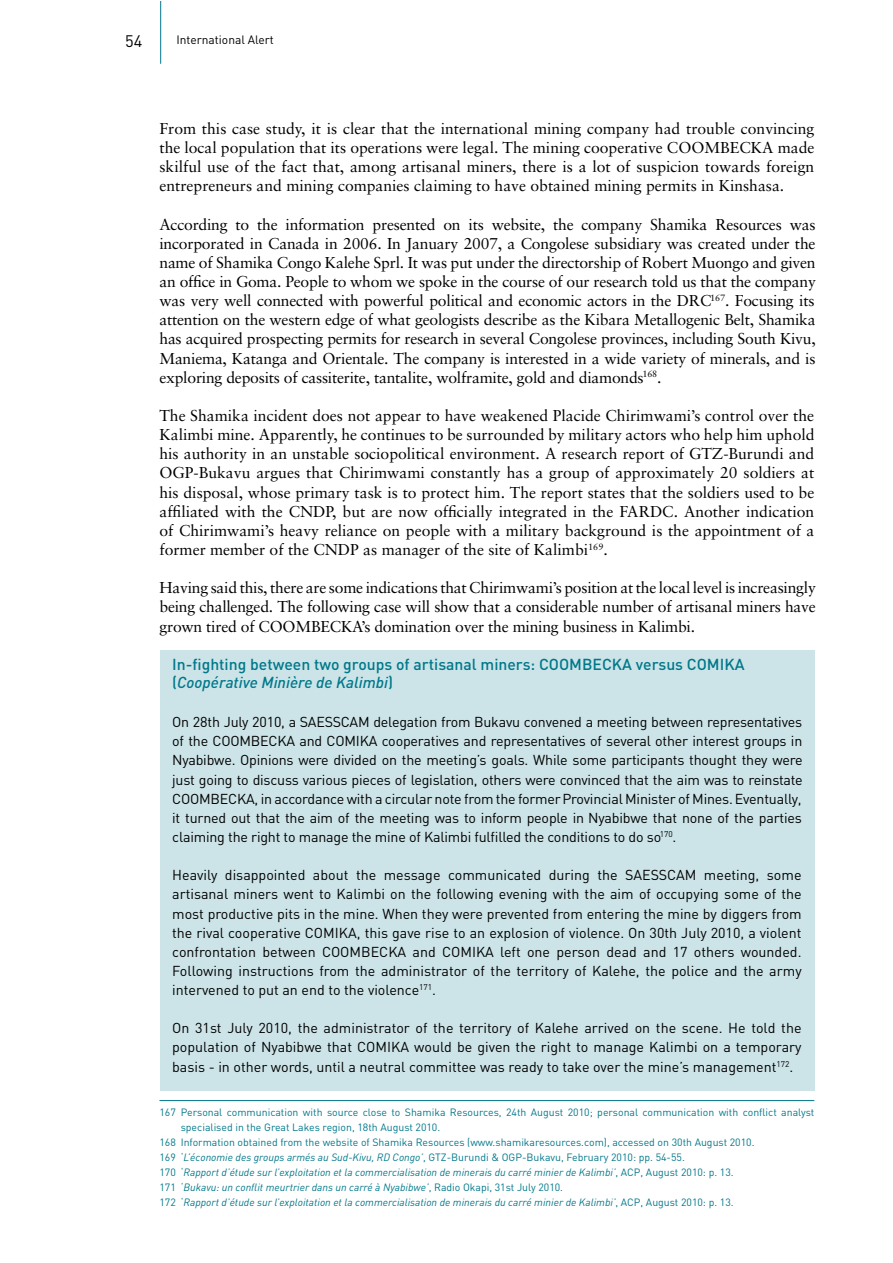
<style>
.page{position:relative;width:893px;height:1263px;background:#fff}
.page>*{position:absolute;margin:0;border:0;box-sizing:border-box;transform-origin:0 0}
.t1{font:16.5px "DIN";color:#000}
.t2{font:15.75px/19.2px "Sabon";letter-spacing:-.005em;color:#000;text-align:justify}
.t3{font:500 15.75px/18px "DIN";color:#00788a}
.t4{font:14.25px/19.2px "DIN";color:#000;text-align:justify}
.t5{font:12px "DIN";color:#000}
.t6{font:10.5px "DIN";color:#00788a}
.t7{font:italic 10.5px "DIN";color:#00788a}
.s1{font-style:italic}
.s2{font-style:normal}
</style>
<div class="page">
<div style="left:160px;top:651px;width:654px;height:440px;background:#cce4e8"></div>
<hr style="left:160px;top:1px;width:1px;height:63px;background:#00788a">
<hr style="left:159px;top:1100px;width:655px;height:1px;background:#00788a">
<p class="t1" style="left:125px;top:31px;width:19px">54</p>
<p class="t5" style="left:176px;top:32px;width:99px">International Alert</p>
<p class="t2" style="left:159px;top:119px;width:656px">From this case study, it is clear that the international mining company had trouble convincing the local population that its operations were legal. The mining cooperative COOMBECKA made skilful use of the fact that, among artisanal miners, there is a lot of suspicion towards foreign entrepreneurs and mining companies claiming to have obtained mining permits in Kinshasa.</p>
<p class="t2" style="left:159px;top:214px;width:658px">According to the information presented on its website, the company Shamika Resources was incorporated in Canada in 2006. In January 2007, a Congolese subsidiary was created under the name of Shamika Congo Kalehe Sprl. It was put under the directorship of Robert Muongo and given an office in Goma. People to whom we spoke in the course of our research told us that the company was very well connected with powerful political and economic actors in the DRC<sup>167</sup>. Focusing its attention on the western edge of what geologists describe as the Kibara Metallogenic Belt, Shamika has acquired prospecting permits for research in several Congolese provinces, including South Kivu, Maniema, Katanga and Orientale. The company is interested in a wide variety of minerals, and is exploring deposits of cassiterite, tantalite, wolframite, gold and diamonds<sup>168</sup>.</p>
<p class="t2" style="left:159px;top:406px;width:657px">The Shamika incident does not appear to have weakened Placide Chirimwami’s control over the Kalimbi mine. Apparently, he continues to be surrounded by military actors who help him uphold his authority in an unstable sociopolitical environment. A research report of GTZ-Burundi and OGP-Bukavu argues that Chirimwami constantly has a group of approximately 20 soldiers at his disposal, whose primary task is to protect him. The report states that the soldiers used to be affiliated with the CNDP, but are now officially integrated in the FARDC. Another indication of Chirimwami’s heavy reliance on people with a military background is the appointment of a former member of the CNDP as manager of the site of Kalimbi<sup>169</sup>.</p>
<p class="t2" style="left:159px;top:578px;width:658px">Having said this, there are some indications that Chirimwami’s position at the local level is increasingly being challenged. The following case will show that a considerable number of artisanal miners have grown tired of COOMBECKA’s domination over the mining business in Kalimbi.</p>
<p class="t3" style="left:172px;top:654px;width:574px">In-fighting between two groups of artisanal miners: COOMBECKA versus COMIKA (<span class="s1">Coopérative Minière de Kalimbi</span>)</p>
<p class="t4" style="left:172px;top:712px;width:632px">On 28th July 2010, a SAESSCAM delegation from Bukavu convened a meeting between representatives of the COOMBECKA and COMIKA cooperatives and representatives of several other interest groups in Nyabibwe. Opinions were divided on the meeting’s goals. While some participants thought they were just going to discuss various pieces of legislation, others were convinced that the aim was to reinstate COOMBECKA, in accordance with a circular note from the former Provincial Minister of Mines. Eventually, it turned out that the aim of the meeting was to inform people in Nyabibwe that none of the parties claiming the right to manage the mine of Kalimbi fulfilled the conditions to do so<sup>170</sup>.</p>
<p class="t4" style="left:172px;top:865px;width:631px">Heavily disappointed about the message communicated during the SAESSCAM meeting, some artisanal miners went to Kalimbi on the following evening with the aim of occupying some of the most productive pits in the mine. When they were prevented from entering the mine by diggers from the rival cooperative COMIKA, this gave rise to an explosion of violence. On 30th July 2010, a violent confrontation between COOMBECKA and COMIKA left one person dead and 17 others wounded.<br>Following instructions from the administrator of the territory of Kalehe, the police and the army intervened to put an end to the violence<sup>171</sup>.</p>
<p class="t4" style="left:172px;top:1018px;width:631px">On 31st July 2010, the administrator of the territory of Kalehe arrived on the scene. He told the population of Nyabibwe that COMIKA would be given the right to manage Kalimbi on a temporary basis - in other words, until a neutral committee was ready to take over the mine’s management<sup>172</sup>.</p>
<p class="t6" style="left:159px;top:1105px;width:656px">167 Personal communication with source close to Shamika Resources, 24th August 2010; personal communication with conflict analyst</p>
<p class="t6" style="left:181px;top:1120px;width:261px">specialised in the Great Lakes region, 18th August 2010.</p>
<p class="t6" style="left:159px;top:1135px;width:597px">168 Information obtained from the website of Shamika Resources (www.shamikaresources.com), accessed on 30th August 2010.</p>
<p class="t6" style="left:159px;top:1150px;width:527px">169 ‘<span class="s1">L’économie des groups armés au Sud-Kivu, RD Congo’</span>, GTZ-Burundi &amp; OGP-Bukavu, February 2010: pp. 54-55.</p>
<p class="t7" style="left:159px;top:1165px;width:576px"><span class="s2">170 ‘</span>Rapport d’étude sur l’exploitation et la commercialisation de minerais du carré minier de Kalimbi’<span class="s2">, ACP, August 2010: p. 13.</span></p>
<p class="t7" style="left:159px;top:1180px;width:405px"><span class="s2">171 ‘</span>Bukavu: un conflit meurtrier dans un carré à Nyabibwe’<span class="s2">, Radio Okapi, 31st July 2010.</span></p>
<p class="t7" style="left:159px;top:1195px;width:576px"><span class="s2">172 ‘</span>Rapport d’étude sur l’exploitation et la commercialisation de minerais du carré minier de Kalimbi’<span class="s2">, ACP, August 2010: p. 13.</span></p>
</div>
